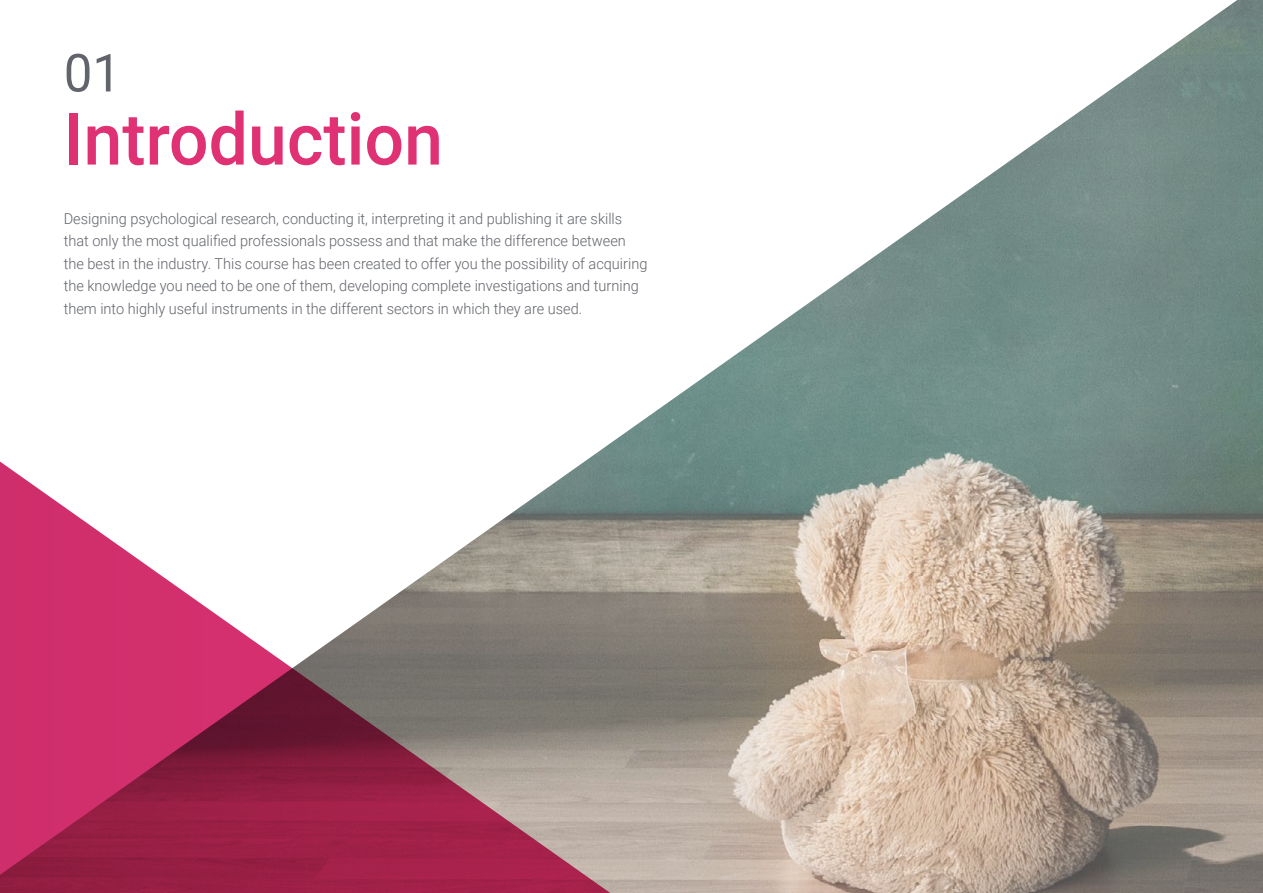
<style>
.page{position:relative;width:1263px;height:893px;background:#fff}
.page>*{position:absolute;margin:0;border:0;box-sizing:border-box;transform-origin:0 0}
.t1{font:500 72px "Roboto";color:#df3174}
.t2{font:52.5px "Roboto";color:#61646a}
.t3{font:300 15px/22.5px "Roboto";color:#61646a}
</style>
<div class="page">
<img style="left:606px;top:0;width:657px;height:893px">
<svg style="left:0;top:446px;width:640px;height:447px"></svg>
<h2 class="t2" style="left:64px;top:36px;width:59px">01</h2>
<h1 class="t1" style="left:64px;top:89px;width:381px">Introduction</h1>
<p class="t3" style="left:64px;top:207px;width:585px">Designing psychological research, conducting it, interpreting it and publishing it are skills that only the most qualified professionals possess and that make the difference between the best in the industry. This course has been created to offer you the possibility of acquiring the knowledge you need to be one of them, developing complete investigations and turning them into highly useful instruments in the different sectors in which they are used.</p>
</div>
